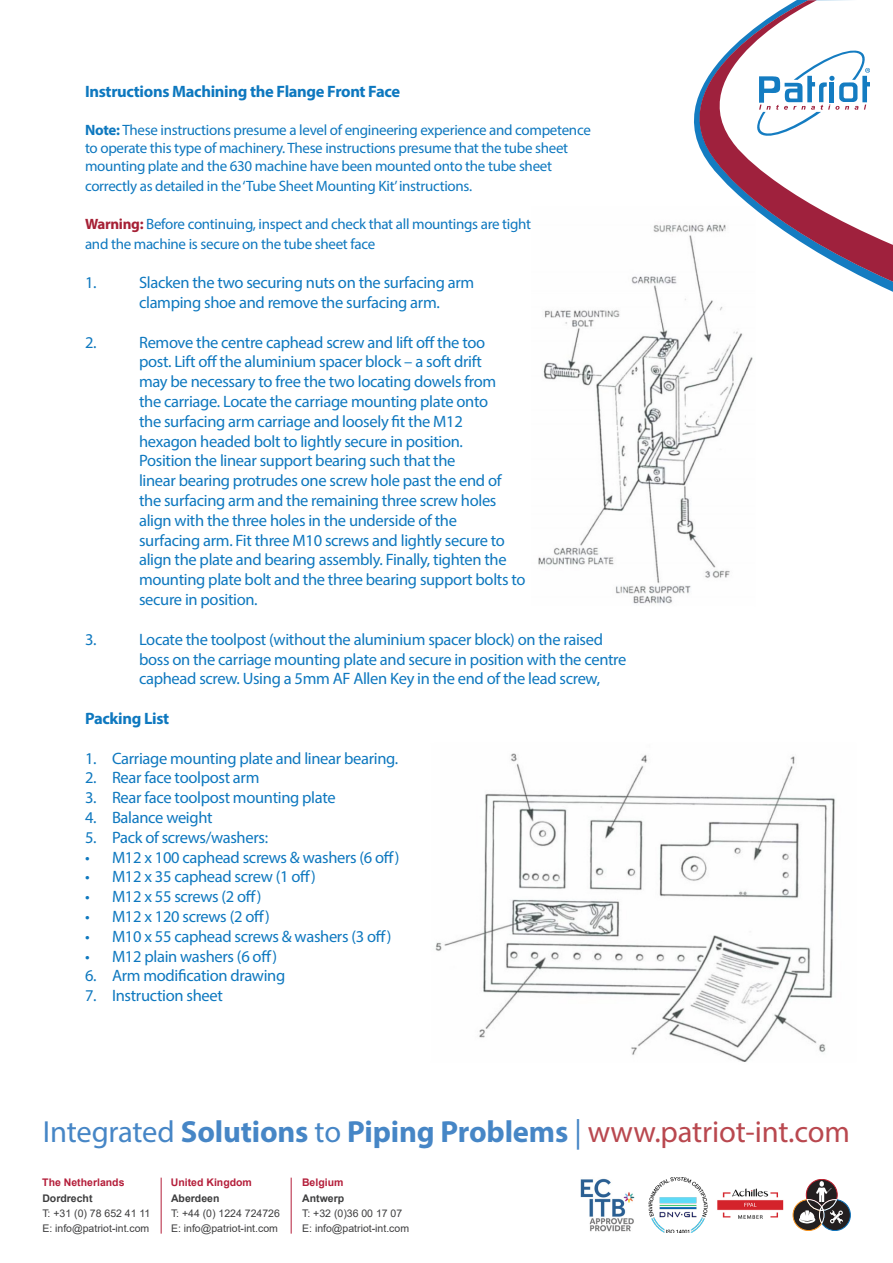
<style>
.page{position:relative;width:893px;height:1263px;background:#fff}
.page>*{position:absolute;margin:0;border:0;box-sizing:border-box;transform-origin:0 0}
.t1{font:700 30.6px "Myriad Pro";letter-spacing:-.005em;color:#4686c6}
.t2{font:16.5px/19.8px "Myriad Pro";letter-spacing:-.02em;color:#0e78bf}
.t3{font:700 16.5px "Myriad Pro";letter-spacing:-.02em;color:#0e78bf}
.t4{font:15px/19.8px "Myriad Pro";letter-spacing:-.02em;color:#0e78bf}
.t5{font:10.5px/14.7px "Arial";color:#3e3e3f}
.t6{font:700 10.5px "Arial";color:#b41e3a}
.s1{font-weight:700}
.s2{font-weight:700;color:#a62035}
.s3{font-weight:400}
.s4{font-weight:400;color:#b9484f}
</style>
<div class="page">
<img style="left:538px;top:224px;width:215px;height:380px">
<svg style="left:694px;top:282px;width:199px;height:10px"></svg>
<svg style="left:694px;top:0;width:199px;height:282px"></svg>
<svg style="left:758px;top:45px;width:112px;height:96px"></svg>
<svg style="left:793px;top:1179px;width:58px;height:52px"></svg>
<hr style="left:161px;top:1177px;width:1px;height:56px;background:#b41e3a">
<hr style="left:291px;top:1177px;width:1px;height:56px;background:#b41e3a">
<img style="left:717px;top:1188px;width:67px;height:31px">
<img style="left:648px;top:1177px;width:60px;height:55px">
<img style="left:580px;top:1178px;width:54px;height:54px">
<img style="left:435px;top:753px;width:400px;height:309px">
<p class="t3" style="left:85px;top:81px;width:317px">Instructions Machining the Flange Front Face</p>
<p class="t4" style="left:85px;top:120px;width:507px"><span class="s1">Note:</span> These instructions presume a level of engineering experience and competence</p>
<p class="t4" style="left:85px;top:138px;width:485px">to operate this type of machinery. These instructions presume that the tube sheet</p>
<p class="t4" style="left:85px;top:156px;width:468px">mounting plate and the 630 machine have been mounted onto the tube sheet</p>
<p class="t4" style="left:85px;top:176px;width:389px">correctly as detailed in the ‘Tube Sheet Mounting Kit’ instructions.</p>
<p class="t4" style="left:85px;top:214px;width:448px"><span class="s2">Warning:</span> Before continuing, inspect and check that all mountings are tight and the machine is secure on the tube sheet face</p>
<p class="t2" style="left:85px;top:273px;width:13px">1.</p>
<p class="t2" style="left:139px;top:273px;width:337px">Slacken the two securing nuts on the surfacing arm clamping shoe and remove the surfacing arm.</p>
<p class="t2" style="left:85px;top:332px;width:13px">2.</p>
<p class="t2" style="left:139px;top:332px;width:359px">Remove the centre caphead screw and lift off the too post. Lift off the aluminium spacer block – a soft drift may be necessary to free the two locating dowels from the carriage. Locate the carriage mounting plate onto</p>
<p class="t2" style="left:139px;top:411px;width:325px">the surfacing arm carriage and loosely fit the M12</p>
<p class="t2" style="left:139px;top:431px;width:325px">hexagon headed bolt to lightly secure in position.</p>
<p class="t2" style="left:139px;top:451px;width:318px">Position the linear support bearing such that the</p>
<p class="t2" style="left:139px;top:471px;width:364px">linear bearing protrudes one screw hole past the end of the surfacing arm and the remaining three screw holes align with the three holes in the underside of the</p>
<p class="t2" style="left:139px;top:530px;width:367px">surfacing arm. Fit three M10 screws and lightly secure to</p>
<p class="t2" style="left:139px;top:550px;width:388px">align the plate and bearing assembly. Finally, tighten the mounting plate bolt and the three bearing support bolts to secure in position.</p>
<p class="t2" style="left:85px;top:629px;width:13px">3.</p>
<p class="t2" style="left:139px;top:629px;width:465px">Locate the toolpost (without the aluminium spacer block) on the raised</p>
<p class="t2" style="left:139px;top:649px;width:489px">boss on the carriage mounting plate and secure in position with the centre</p>
<p class="t2" style="left:139px;top:669px;width:463px">caphead screw. Using a 5mm AF Allen Key in the end of the lead screw,</p>
<p class="t3" style="left:85px;top:707px;width:86px">Packing List</p>
<p class="t2" style="left:85px;top:748px;width:315px">1. Carriage mounting plate and linear bearing.</p>
<p class="t2" style="left:85px;top:768px;width:176px">2. Rear face toolpost arm</p>
<p class="t2" style="left:85px;top:787px;width:252px">3. Rear face toolpost mounting plate</p>
<p class="t2" style="left:85px;top:807px;width:129px">4. Balance weight</p>
<p class="t2" style="left:85px;top:827px;width:185px">5. Pack of screws/washers:</p>
<p class="t2" style="left:85px;top:847px;width:316px">• M12 x 100 caphead screws &amp; washers (6 off)</p>
<p class="t2" style="left:85px;top:867px;width:232px">• M12 x 35 caphead screw (1 off)</p>
<p class="t2" style="left:85px;top:886px;width:178px">• M12 x 55 screws (2 off)</p>
<p class="t2" style="left:85px;top:906px;width:186px">• M12 x 120 screws (2 off)</p>
<p class="t2" style="left:85px;top:926px;width:308px">• M10 x 55 caphead screws &amp; washers (3 off)</p>
<p class="t2" style="left:85px;top:946px;width:193px">• M12 plain washers (6 off)</p>
<p class="t2" style="left:85px;top:966px;width:202px">6. Arm modification drawing</p>
<p class="t2" style="left:85px;top:985px;width:139px">7. Instruction sheet</p>
<p class="t1" style="left:43px;top:1111px;width:809px"><span class="s3">Integrated</span> Solutions <span class="s3">to</span> Piping Problems <span class="s3">|</span> <span class="s4">www.patriot-int.com</span></p>
<p class="t6" style="left:42px;top:1175px;width:84px">The Netherlands</p>
<p class="t6" style="left:171px;top:1175px;width:83px">United Kingdom</p>
<p class="t6" style="left:302px;top:1175px;width:43px">Belgium</p>
<p class="t5" style="left:42px;top:1191px;width:110px"><span class="s1">Dordrecht<br></span>T: +31 (0) 78 652 41 11<br>E: info@patriot-int.com</p>
<p class="t5" style="left:302px;top:1191px;width:108px"><span class="s1">Antwerp<br></span>T: +32 (0)36 00 17 07<br>E: info@patriot-int.com</p>
<p class="t5" style="left:171px;top:1191px;width:110px"><span class="s1">Aberdeen<br></span>T: +44 (0) 1224 724726<br>E: info@patriot-int.com</p>
</div>
